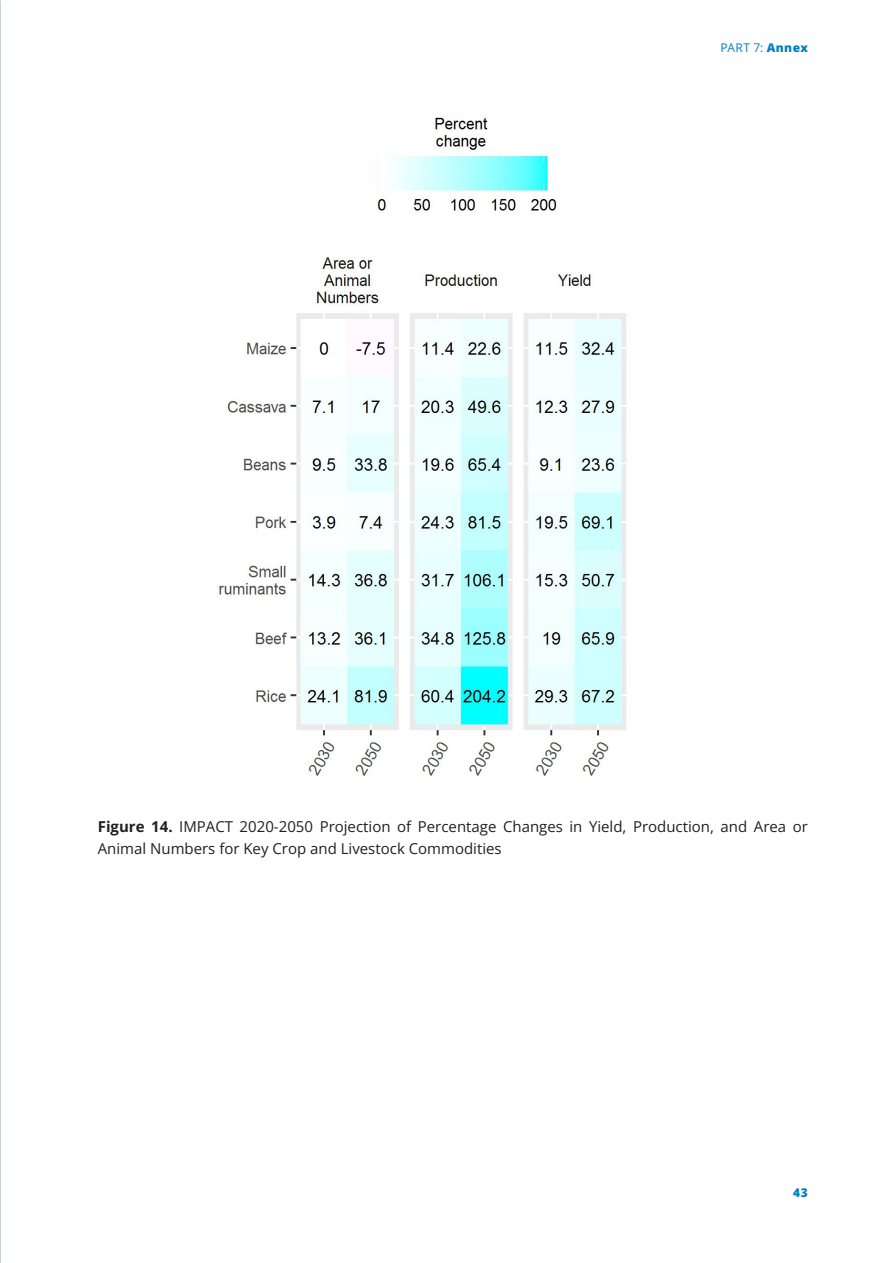
<style>
.page{position:relative;width:893px;height:1263px;background:#fff}
.page>*{position:absolute;margin:0;border:0;box-sizing:border-box;transform-origin:0 0}
.t1{font:15px/22.5px "Open Sans";color:#231f20}
.t2{font:12px "Open Sans";color:#0080c3}
.t3{font:800 12px "Open Sans";color:#0080c3}
.s1{font-weight:800}
.s2{font-weight:700}
</style>
<div class="page">
<img style="left:218px;top:117px;width:408px;height:660px">
<p class="t2" style="left:720px;top:40px;width:89px">PART 7: <span class="s1">Annex</span></p>
<p class="t1" style="left:98px;top:814px;width:712px"><span class="s2">Figure 14.</span> IMPACT 2020-2050 Projection of Percentage Changes in Yield, Production, and Area or<br>Animal Numbers for Key Crop and Livestock Commodities</p>
<p class="t3" style="left:793px;top:1184px;width:16px">43</p>
</div>
